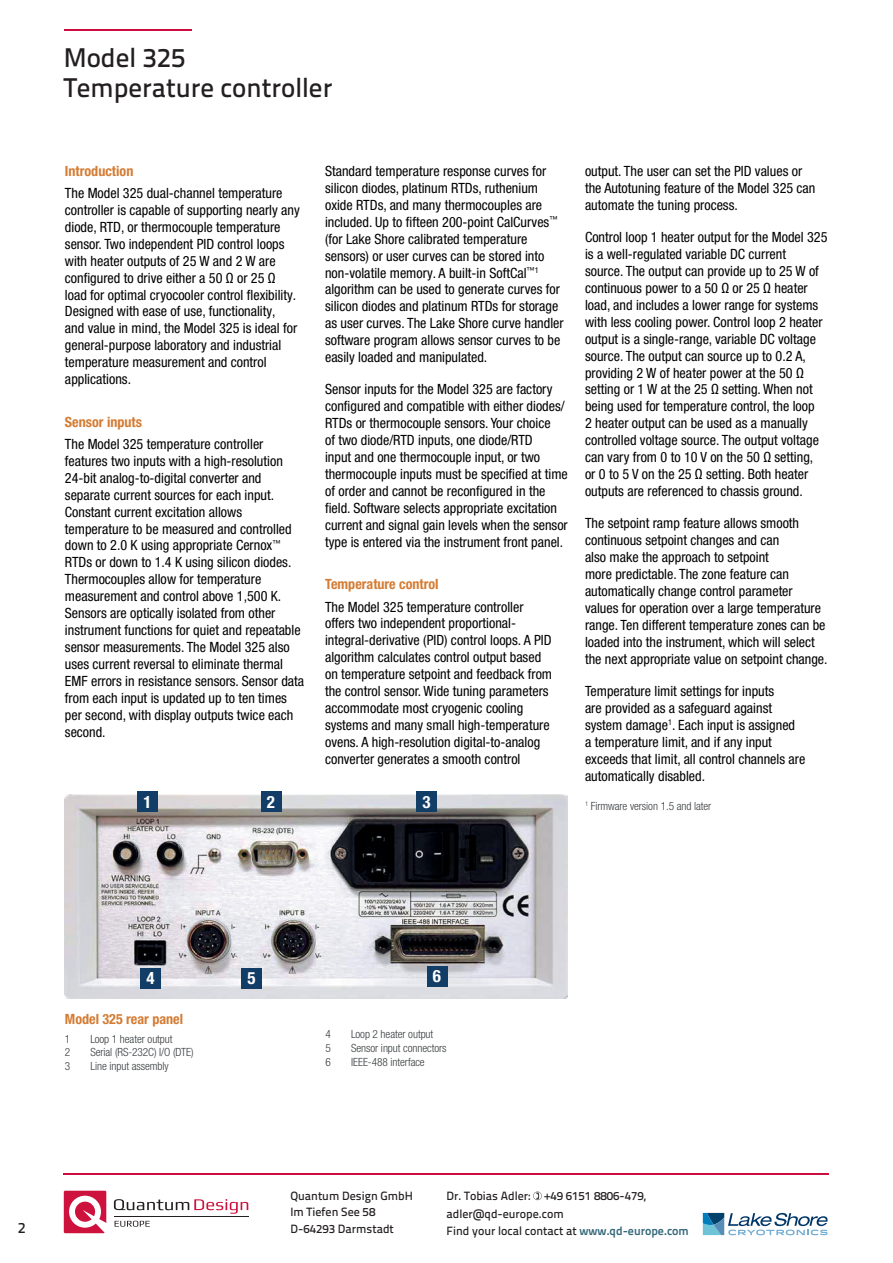
<style>
.page{position:relative;width:893px;height:1263px;background:#fff}
.page>*{position:absolute;margin:0;border:0;box-sizing:border-box;transform-origin:0 0}
.t1{font:500 27px/30px "Titillium Text 22 L";color:#231f20}
.t2{font:700 condensed 16.95px "Helvetica Neue LTW1 G";color:#fff}
.t3{font:500 15px "Titillium Text 22 L";color:#231f20}
.t4{font:condensed 14.1px/17px "Helvetica Neue LTW1 G";color:#000001}
.t5{font:700 condensed 14.1px "Helvetica Neue LTW1 G";color:#d47c33}
.t6{font:500 12px/16.8px "Titillium Text 22 L";color:#231f20}
.t7{font:300 condensed 11.25px "Helvetica Neue LTW1 G";letter-spacing:-.005em;color:#373b3e}
.s1{font-weight:700;color:#356879}
</style>
<div class="page">
<hr style="left:64px;top:29px;width:127px;height:2px;background:#cd0d40">
<hr style="left:64px;top:1174px;width:765px;height:1px;background:#cd0d40">
<svg style="left:64px;top:1191px;width:42px;height:42px"></svg>
<svg style="left:114px;top:1199px;width:134px;height:15px"></svg>
<hr style="left:114px;top:1216px;width:135px;height:1px;background:#231f20">
<svg style="left:115px;top:1221px;width:35px;height:6px"></svg>
<svg style="left:533px;top:1191px;width:9px;height:9px"></svg>
<svg style="left:702px;top:1212px;width:126px;height:24px"></svg>
<img style="left:65px;top:794px;width:503px;height:204px">
<div style="left:137px;top:791px;width:21px;height:21px;background:#113d67"></div>
<div style="left:416px;top:791px;width:21px;height:21px;background:#113d67"></div>
<div style="left:261px;top:791px;width:21px;height:21px;background:#113d67"></div>
<div style="left:140px;top:968px;width:21px;height:20px;background:#113d67"></div>
<div style="left:241px;top:968px;width:21px;height:20px;background:#113d67"></div>
<div style="left:427px;top:966px;width:21px;height:21px;background:#113d67"></div>
<h1 class="t1" style="left:64px;top:41px;width:270px">Model 325<br>Temperature controller</h1>
<p class="t5" style="left:65px;top:162px;width:70px">Introduction</p>
<p class="t4" style="left:65px;top:184px;width:237px">The Model 325 dual-channel temperature controller is capable of supporting nearly any diode, RTD, or thermocouple temperature sensor. Two independent PID control loops with heater outputs of 25 W and 2 W are configured to drive either a 50 Ω or 25 Ω load for optimal cryocooler control flexibility.<br>Designed with ease of use, functionality,<br>and value in mind, the Model 325 is ideal for general-purpose laboratory and industrial temperature measurement and control applications.</p>
<p class="t5" style="left:65px;top:413px;width:79px">Sensor inputs</p>
<p class="t4" style="left:65px;top:435px;width:241px">The Model 325 temperature controller features two inputs with a high-resolution 24-bit analog-to-digital converter and separate current sources for each input.<br>Constant current excitation allows temperature to be measured and controlled down to 2.0 K using appropriate Cernox<sup>™ </sup>RTDs or down to 1.4 K using silicon diodes.<br>Thermocouples allow for temperature measurement and control above 1,500 K.<br>Sensors are optically isolated from other instrument functions for quiet and repeatable sensor measurements. The Model 325 also uses current reversal to eliminate thermal EMF errors in resistance sensors. Sensor data from each input is updated up to ten times per second, with display outputs twice each second.</p>
<p class="t4" style="left:325px;top:162px;width:240px">Standard temperature response curves for silicon diodes, platinum RTDs, ruthenium oxide RTDs, and many thermocouples are included. Up to fifteen 200-point CalCurves<sup>™ </sup>(for Lake Shore calibrated temperature sensors) or user curves can be stored into non-volatile memory. A built-in SoftCal<sup>™1 </sup>algorithm can be used to generate curves for silicon diodes and platinum RTDs for storage as user curves. The Lake Shore curve handler software program allows sensor curves to be easily loaded and manipulated.</p>
<p class="t4" style="left:325px;top:381px;width:244px">Sensor inputs for the Model 325 are factory configured and compatible with either diodes/ RTDs or thermocouple sensors. Your choice<br>of two diode/RTD inputs, one diode/RTD<br>input and one thermocouple input, or two thermocouple inputs must be specified at time of order and cannot be reconfigured in the field. Software selects appropriate excitation current and signal gain levels when the sensor type is entered via the instrument front panel.</p>
<p class="t5" style="left:325px;top:576px;width:115px">Temperature control</p>
<p class="t4" style="left:325px;top:598px;width:229px">The Model 325 temperature controller offers two independent proportional&shy;integral-derivative (PID) control loops. A PID algorithm calculates control output based on temperature setpoint and feedback from the control sensor. Wide tuning parameters accommodate most cryogenic cooling systems and many small high-temperature ovens. A high-resolution digital-to-analog converter generates a smooth control</p>
<p class="t2" style="left:144px;top:791px;width:10px">1</p>
<p class="t2" style="left:267px;top:791px;width:10px">2</p>
<p class="t2" style="left:422px;top:791px;width:10px">3</p>
<p class="t4" style="left:585px;top:162px;width:232px">output. The user can set the PID values or the Autotuning feature of the Model 325 can automate the tuning process.</p>
<p class="t4" style="left:585px;top:228px;width:244px">Control loop 1 heater output for the Model 325 is a well-regulated variable DC current source. The output can provide up to 25 W of continuous power to a 50 Ω or 25 Ω heater load, and includes a lower range for systems with less cooling power. Control loop 2 heater output is a single-range, variable DC voltage source. The output can source up to 0.2 A, providing 2 W of heater power at the 50 Ω setting or 1 W at the 25 Ω setting. When not being used for temperature control, the loop<br>2 heater output can be used as a manually controlled voltage source. The output voltage can vary from 0 to 10 V on the 50 Ω setting,<br>or 0 to 5 V on the 25 Ω setting. Both heater outputs are referenced to chassis ground.</p>
<p class="t4" style="left:585px;top:515px;width:244px">The setpoint ramp feature allows smooth continuous setpoint changes and can<br>also make the approach to setpoint<br>more predictable. The zone feature can automatically change control parameter values for operation over a large temperature range. Ten different temperature zones can be loaded into the instrument, which will select the next appropriate value on setpoint change.</p>
<p class="t4" style="left:585px;top:683px;width:222px">Temperature limit settings for inputs<br>are provided as a safeguard against system damage<sup>1</sup>. Each input is assigned<br>a temperature limit, and if any input exceeds that limit, all control channels are automatically disabled.</p>
<p class="t7" style="left:585px;top:799px;width:128px"><sup>1</sup> Firmware version 1.5 and later</p>
<p class="t2" style="left:146px;top:968px;width:10px">4</p>
<p class="t2" style="left:247px;top:968px;width:10px">5</p>
<p class="t2" style="left:433px;top:966px;width:10px">6</p>
<p class="t5" style="left:65px;top:1010px;width:120px">Model 325 rear panel</p>
<p class="t7" style="left:65px;top:1032px;width:7px">1</p>
<p class="t7" style="left:90px;top:1032px;width:84px">Loop 1 heater output</p>
<p class="t7" style="left:65px;top:1045px;width:7px">2</p>
<p class="t7" style="left:90px;top:1045px;width:105px">Serial (RS-232C) I/O (DTE)</p>
<p class="t7" style="left:65px;top:1059px;width:7px">3</p>
<p class="t7" style="left:90px;top:1059px;width:80px">Line input assembly</p>
<p class="t7" style="left:326px;top:1028px;width:7px">4</p>
<p class="t7" style="left:351px;top:1028px;width:84px">Loop 2 heater output</p>
<p class="t7" style="left:326px;top:1041px;width:7px">5</p>
<p class="t7" style="left:351px;top:1041px;width:97px">Sensor input connectors</p>
<p class="t7" style="left:326px;top:1055px;width:7px">6</p>
<p class="t7" style="left:351px;top:1055px;width:75px">IEEE-488 interface</p>
<p class="t6" style="left:290px;top:1186px;width:124px">Quantum Design GmbH<br>Im Tiefen See 58<br>D-64293 Darmstadt</p>
<p class="t6" style="left:446px;top:1186px;width:201px;line-height:17.5px">Dr. Tobias Adler: +49 6151 8806-479, adler@qd-europe.com</p>
<p class="t3" style="left:18px;top:1216px;width:9px">2</p>
<p class="t6" style="left:446px;top:1222px;width:244px">Find your local contact at <span class="s1">www.qd-europe.com</span></p>
</div>
